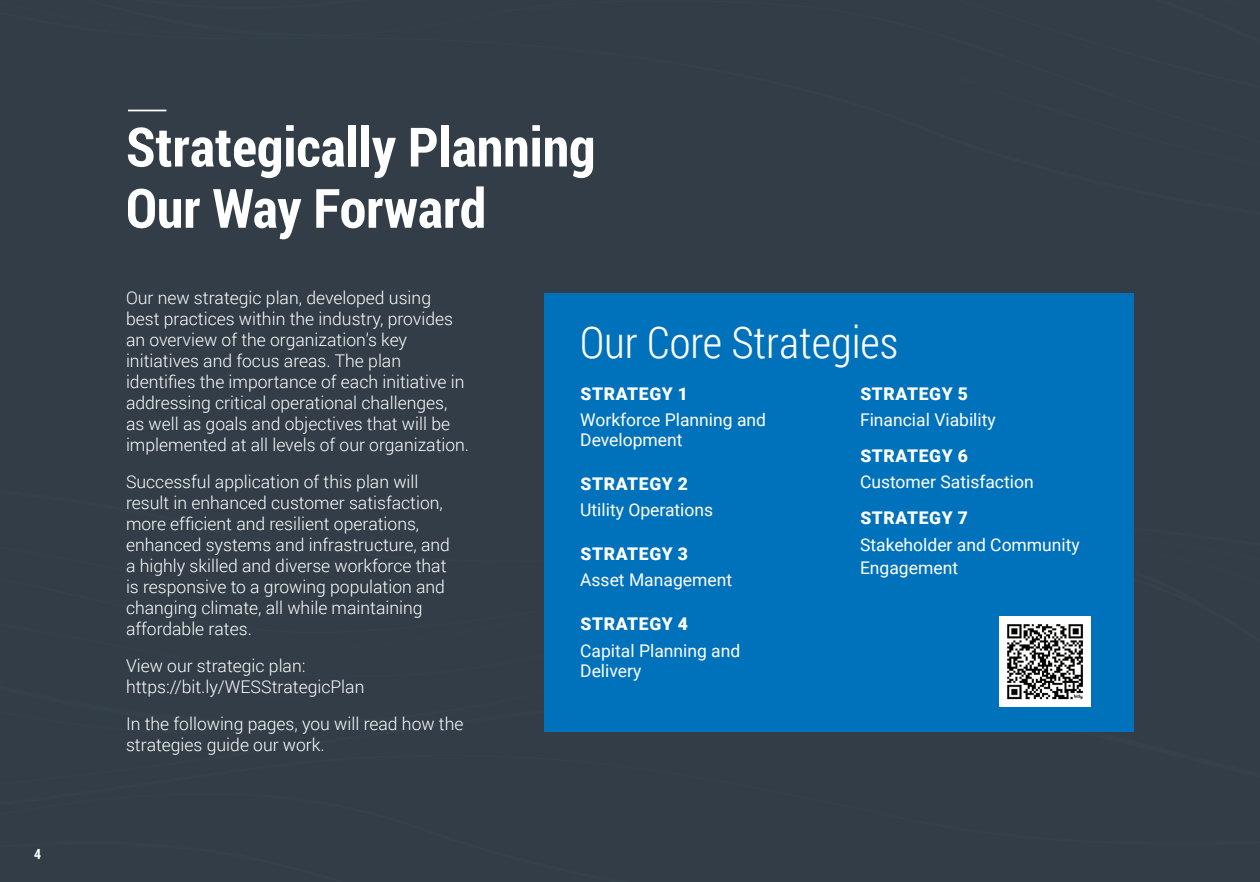
<style>
.page{position:relative;width:1260px;height:882px;background:#323d47}
.page>*{position:absolute;margin:0;border:0;box-sizing:border-box;transform-origin:0 0}
.t1{font:700 54.25px/61.2px "Roboto Condensed";color:#fff}
.t2{font:300 43.75px "Roboto Condensed";color:#fff}
.t3{font:300 17.5px/21px "Roboto";color:#fff}
.t4{font:17.5px/20.1px "Roboto";color:#fff}
.t5{font:900 17.5px "Roboto";letter-spacing:.035em;color:#fff}
.t6{font:700 14px "Roboto Condensed";color:#fff}
</style>
<div class="page">
<div style="left:545px;top:293px;width:589px;height:439px;background:#0072bc"></div>
<img style="left:1000px;top:616px;width:91px;height:91px">
<hr style="left:128px;top:110px;width:38px;height:1px;background:#fff">
<p class="t6" style="left:34px;top:844px;width:8px">4</p>
<h1 class="t1" style="left:126px;top:114px;width:471px">Strategically Planning<br>Our Way Forward</h1>
<p class="t3" style="left:126px;top:287px;width:345px">Our new strategic plan, developed using<br>best practices within the industry, provides an overview of the organization’s key initiatives and focus areas. The plan identifies the importance of each initiative in addressing critical operational challenges, as well as goals and objectives that will be implemented at all levels of our organization.</p>
<p class="t3" style="left:126px;top:471px;width:325px">Successful application of this plan will result in enhanced customer satisfaction, more efficient and resilient operations, enhanced systems and infrastructure, and a highly skilled and diverse workforce that is responsive to a growing population and changing climate, all while maintaining affordable rates.</p>
<p class="t3" style="left:126px;top:655px;width:240px">View our strategic plan: https://bit.ly/WESStrategicPlan</p>
<p class="t3" style="left:126px;top:712px;width:339px">In the following pages, you will read how the strategies guide our work.</p>
<h2 class="t2" style="left:580px;top:312px;width:320px">Our Core Strategies</h2>
<p class="t5" style="left:581px;top:381px;width:109px">STRATEGY 1</p>
<p class="t4" style="left:580px;top:409px;width:187px">Workforce Planning and<br>Development</p>
<p class="t5" style="left:581px;top:471px;width:109px">STRATEGY 2</p>
<p class="t4" style="left:580px;top:499px;width:134px">Utility Operations</p>
<p class="t5" style="left:581px;top:542px;width:109px">STRATEGY 3</p>
<p class="t4" style="left:580px;top:570px;width:153px">Asset Management</p>
<p class="t5" style="left:581px;top:612px;width:109px">STRATEGY 4</p>
<p class="t4" style="left:580px;top:640px;width:162px">Capital Planning and<br>Delivery</p>
<p class="t5" style="left:860px;top:381px;width:109px">STRATEGY 5</p>
<p class="t4" style="left:860px;top:409px;width:137px">Financial Viability</p>
<p class="t5" style="left:860px;top:443px;width:109px">STRATEGY 6</p>
<p class="t4" style="left:860px;top:471px;width:175px">Customer Satisfaction</p>
<p class="t5" style="left:860px;top:506px;width:109px">STRATEGY 7</p>
<p class="t4" style="left:860px;top:532px;width:221px;line-height:23.1px">Stakeholder and Community<br>Engagement</p>
</div>
